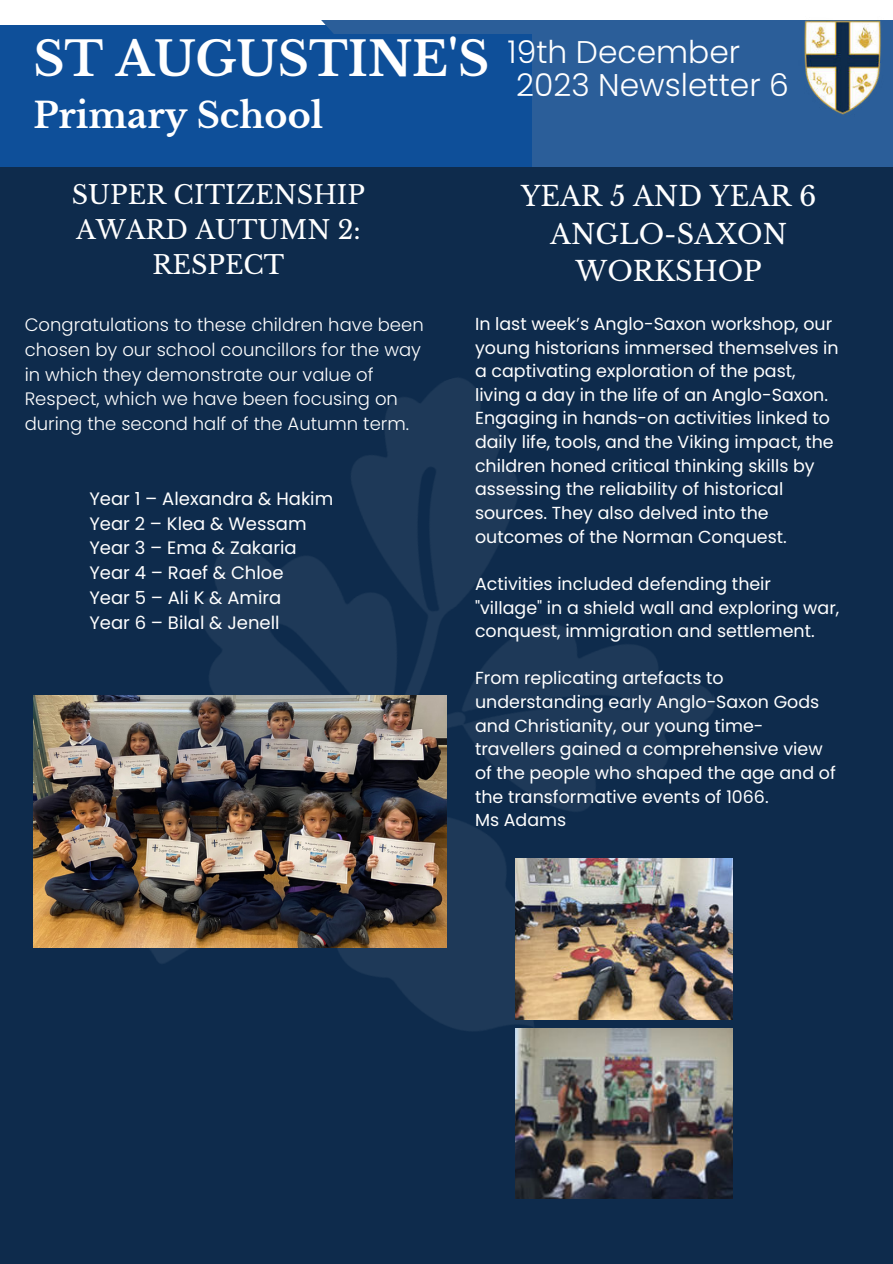
<style>
.page{position:relative;width:893px;height:1264px;background:#fff}
.page>*{position:absolute;margin:0;border:0;box-sizing:border-box;transform-origin:0 0}
.t1{font:700 46.95px "Libre Baskerville";color:#fff}
.t2{font:700 34.95px "Libre Baskerville";color:#fff}
.t3{font:300 31.35px/32.8px "Poppins";color:#fff}
.t4{font:27px/37.2px "Libre Baskerville";color:#fff;text-align:center}
.t5{font:25.5px/34.8px "Libre Baskerville";color:#fff;text-align:center}
.t6{font:300 18px/24.8px "Poppins";color:#fff}
.t7{font:18px/24.8px "Poppins";color:#fff}
.t8{font:17.4px/23.7px "Poppins";color:#fff}
</style>
<div class="page">
<div style="left:0;top:25px;width:892px;height:1238px;background:#0e2b4c"></div>
<div style="left:0;top:25px;width:162px;height:10px;background:#0e4f99"></div>
<div style="left:162px;top:20px;width:730px;height:147px;background:#2b5e99"></div>
<div style="left:0;top:35px;width:531px;height:137px;background:#0e4f99"></div>
<div style="left:0;top:167px;width:892px;height:501px;background:#0e2b4c"></div>
<img style="left:790px;top:20px;width:100px;height:97px">
<img style="left:33px;top:378px;width:700px;height:747px">
<img style="left:33px;top:695px;width:413px;height:252px">
<img style="left:515px;top:1028px;width:217px;height:170px">
<img style="left:515px;top:858px;width:217px;height:161px">
<h1 class="t1" style="left:33px;top:31px;width:457px">ST AUGUSTINE'S</h1>
<h2 class="t2" style="left:33px;top:94px;width:291px">Primary School</h2>
<h3 class="t5" style="left:72px;top:178px;width:295px">SUPER CITIZENSHIP<br>AWARD AUTUMN 2:<br>RESPECT</h3>
<h3 class="t3" style="left:507px;top:36px;width:283px">19th December<br>2023 Newsletter 6</h3>
<h3 class="t4" style="left:520px;top:178px;width:297px">YEAR 5 AND YEAR 6<br>ANGLO-SAXON<br>WORKSHOP</h3>
<p class="t6" style="left:25px;top:312px;width:400px">Congratulations to these children have been chosen by our school councillors for the way in which they demonstrate our value of Respect, which we have been focusing on during the second half of the Autumn term.</p>
<p class="t7" style="left:89px;top:486px;width:245px">Year 1 – Alexandra &amp; Hakim<br>Year 2 – Klea &amp; Wessam<br>Year 3 – Ema &amp; Zakaria<br>Year 4 – Raef &amp; Chloe<br>Year 5 – Ali K &amp; Amira<br>Year 6 – Bilal &amp; Jenell</p>
<p class="t8" style="left:475px;top:312px;width:365px">In last week’s Anglo-Saxon workshop, our young historians immersed themselves in a captivating exploration of the past, living a day in the life of an Anglo-Saxon.<br>Engaging in hands-on activities linked to daily life, tools, and the Viking impact, the children honed critical thinking skills by assessing the reliability of historical sources. They also delved into the outcomes of the Norman Conquest.</p>
<p class="t8" style="left:475px;top:572px;width:366px">Activities included defending their "village" in a shield wall and exploring war, conquest, immigration and settlement.</p>
<p class="t8" style="left:475px;top:666px;width:362px">From replicating artefacts to understanding early Anglo-Saxon Gods and Christianity, our young time&shy;travellers gained a comprehensive view of the people who shaped the age and of the transformative events of 1066.<br>Ms Adams</p>
</div>
